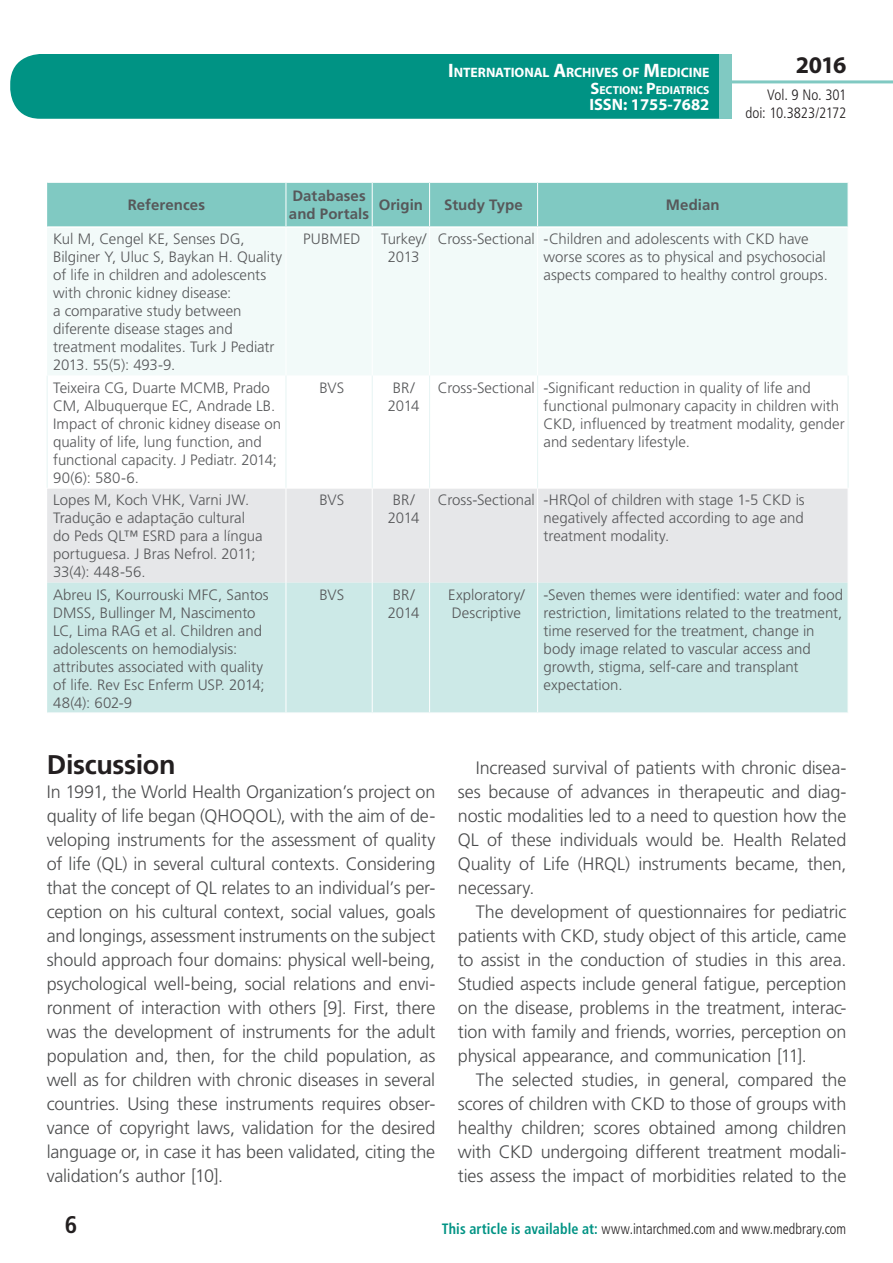
<style>
.page{position:relative;width:893px;height:1263px;background:#fff}
.page>*{position:absolute;margin:0;border:0;box-sizing:border-box;transform-origin:0 0}
.t1{font:700 27px "Frutiger LT Std";letter-spacing:-.015em;color:#231f20}
.t2{font:700 24px "Myriad Pro";color:#231f20}
.t3{font:700 condensed 24px "Frutiger LT Std";color:#231f20}
.t4{font:300 18px/24px "Frutiger LT Std";letter-spacing:-.01em;color:#4b4c4d;text-align:justify}
.t5{font:700 16.5px "Myriad Pro";color:#fff}
.t6{font:300 15px/18px "Frutiger LT Std";color:#57585a}
.t7{font:300 condensed 15px "Frutiger LT Std";color:#231f20;scale:.94 1}
.t8{font:700 15px/18px "Frutiger LT Std";letter-spacing:.005em;color:#57585a}
.t9{font:300 condensed 15px/18px "Frutiger LT Std";color:#231f20;text-align:right}
.t10{font:300 15px/18px "Frutiger LT Std";letter-spacing:-.025em;color:#57585a;text-align:center}
.t11{font:700 13.65px "Myriad Pro";letter-spacing:-.005em;color:#fff}
.t12{font:700 11.55px "Myriad Pro";color:#fff}
.s1{font-size:19.5px}
.s2{font-size:16.5px}
.s3{font-weight:700;color:#009384}
</style>
<div class="page">
<div style="left:10px;top:54px;width:775px;height:65px;background:#009384;border-radius:30px"></div>
<div style="left:732px;top:0;width:161px;height:157px;background:#fff"></div>
<hr style="left:730px;top:80px;width:163px;height:3px;background:#80c9c2">
<div style="left:719px;top:54px;width:13px;height:65px;background:#80c9c2"></div>
<div style="left:47px;top:183px;width:801px;height:43px;background:#80c9c2"></div>
<div style="left:47px;top:228px;width:800px;height:147px;background:#f2faf9"></div>
<div style="left:47px;top:489px;width:801px;height:94px;background:#e6e7e9"></div>
<div style="left:47px;top:583px;width:801px;height:129px;background:#cce9e7"></div>
<hr style="left:286px;top:183px;width:1px;height:43px;background:#fff">
<hr style="left:372px;top:183px;width:1px;height:43px;background:#fff">
<hr style="left:429px;top:183px;width:1px;height:43px;background:#fff">
<hr style="left:537px;top:183px;width:1px;height:43px;background:#fff">
<hr style="left:286px;top:228px;width:1px;height:148px;background:#fff">
<hr style="left:372px;top:228px;width:1px;height:148px;background:#fff">
<hr style="left:429px;top:228px;width:1px;height:148px;background:#fff">
<hr style="left:537px;top:228px;width:1px;height:148px;background:#fff">
<hr style="left:286px;top:488px;width:1px;height:95px;background:#fff">
<hr style="left:372px;top:488px;width:1px;height:95px;background:#fff">
<hr style="left:429px;top:488px;width:1px;height:95px;background:#fff">
<hr style="left:537px;top:488px;width:1px;height:95px;background:#fff">
<hr style="left:286px;top:583px;width:1px;height:129px;background:#fff">
<hr style="left:372px;top:583px;width:1px;height:129px;background:#fff">
<hr style="left:429px;top:583px;width:1px;height:129px;background:#fff">
<hr style="left:537px;top:583px;width:1px;height:129px;background:#fff">
<hr style="left:47px;top:376px;width:1px;height:112px;background:#e6f4f3">
<hr style="left:286px;top:376px;width:1px;height:112px;background:#e6f4f3">
<hr style="left:372px;top:376px;width:1px;height:112px;background:#e6f4f3">
<hr style="left:429px;top:376px;width:1px;height:112px;background:#e6f4f3">
<hr style="left:537px;top:376px;width:1px;height:112px;background:#e6f4f3">
<hr style="left:848px;top:376px;width:1px;height:112px;background:#e6f4f3">
<p class="t11" style="left:448px;top:64px;width:263px"><span class="s1">I</span>NTERNATIONAL <span class="s1">A</span>RCHIVES OF <span class="s1">M</span>EDICINE</p>
<p class="t12" style="left:591px;top:82px;width:120px"><span class="s2">S</span>ECTION<span class="s2">: P</span>EDIATRICS</p>
<p class="t5" style="left:589px;top:94px;width:122px">ISSN: 1755-7682</p>
<h2 class="t2" style="left:796px;top:49px;width:52px">2016</h2>
<p class="t9" style="left:745px;top:86px;width:102px">Vol. 9 No. 301 doi: 10.3823/2172</p>
<p class="t8" style="left:128px;top:196px;width:79px">References</p>
<p class="t8" style="left:289px;top:187px;width:82px">Databases and Portals</p>
<p class="t8" style="left:379px;top:196px;width:46px">Origin</p>
<p class="t8" style="left:444px;top:196px;width:80px">Study Type</p>
<p class="t8" style="left:666px;top:196px;width:55px">Median</p>
<p class="t6" style="left:53px;top:230px;width:231px">Kul M, Cengel KE, Senses DG,<br>Bilginer Y, Uluc S, Baykan H. Quality of life in children and adolescents with chronic kidney disease:<br>a comparative study between diferente disease stages and treatment modalites. Turk J Pediatr<br>2013. 55(5): 493-9.</p>
<p class="t6" style="left:303px;top:230px;width:59px">PUBMED</p>
<p class="t10" style="left:381px;top:230px;width:47px">Turkey/<br>2013</p>
<p class="t6" style="left:544px;top:230px;width:286px;text-indent:-106px">Cross-Sectional -Children and adolescents with CKD have worse scores as to physical and psychosocial aspects compared to healthy control groups.</p>
<p class="t6" style="left:53px;top:379px;width:230px">Teixeira CG, Duarte MCMB, Prado<br>CM, Albuquerque EC, Andrade LB.<br>Impact of chronic kidney disease on quality of life, lung function, and functional capacity. J Pediatr. 2014;<br>90(6): 580-6.</p>
<p class="t6" style="left:319px;top:379px;width:26px">BVS</p>
<p class="t6" style="left:388px;top:379px;width:33px;text-align:center">BR/<br>2014</p>
<p class="t6" style="left:544px;top:379px;width:303px;text-indent:-106px">Cross-Sectional -Significant reduction in quality of life and functional pulmonary capacity in children with CKD, influenced by treatment modality, gender and sedentary lifestyle.</p>
<p class="t6" style="left:53px;top:491px;width:211px">Lopes M, Koch VHK, Varni JW.<br>Tradução e adaptação cultural do Peds QL™ ESRD para a língua portuguesa. J Bras Nefrol. 2011;<br>33(4): 448-56.</p>
<p class="t6" style="left:319px;top:491px;width:26px">BVS</p>
<p class="t6" style="left:388px;top:491px;width:33px;text-align:center">BR/<br>2014</p>
<p class="t6" style="left:544px;top:491px;width:263px;text-align:justify;text-indent:-106px">Cross-Sectional -HRQol of children with stage 1-5 CKD is negatively affected according to age and treatment modality.</p>
<p class="t6" style="left:53px;top:586px;width:217px">Abreu IS, Kourrouski MFC, Santos<br>DMSS, Bullinger M, Nascimento<br>LC, Lima RAG et al. Children and adolescents on hemodialysis: attributes associated with quality of life. Rev Esc Enferm USP. 2014;<br>48(4): 602-9</p>
<p class="t6" style="left:319px;top:586px;width:26px">BVS</p>
<p class="t6" style="left:388px;top:586px;width:33px;text-align:center">BR/<br>2014</p>
<p class="t6" style="left:448px;top:586px;width:78px">Exploratory/<br>Descriptive</p>
<p class="t6" style="left:544px;top:586px;width:301px">-Seven themes were identified: water and food restriction, limitations related to the treatment, time reserved for the treatment, change in body image related to vascular access and growth, stigma, self-care and transplant expectation.</p>
<h1 class="t1" style="left:47px;top:749px;width:130px">Discussion</h1>
<p class="t4" style="left:47px;top:780px;width:390px">In 1991, the World Health Organization’s project on quality of life began (QHOQOL), with the aim of de&shy;veloping instruments for the assessment of quality of life (QL) in several cultural contexts. Considering that the concept of QL relates to an individual’s per&shy;ception on his cultural context, social values, goals and longings, assessment instruments on the subject should approach four domains: physical well-being, psychological well-being, social relations and envi&shy;ronment of interaction with others [9]. First, there was the development of instruments for the adult population and, then, for the child population, as well as for children with chronic diseases in several countries. Using these instruments requires obser&shy;vance of copyright laws, validation for the desired language or, in case it has been validated, citing the validation’s author [10].</p>
<p class="t4" style="left:458px;top:756px;width:390px;text-indent:18px">Increased survival of patients with chronic disea&shy;ses because of advances in therapeutic and diag&shy;nostic modalities led to a need to question how the QL of these individuals would be. Health Related Quality of Life (HRQL) instruments became, then, necessary.</p>
<p class="t4" style="left:458px;top:900px;width:390px;text-indent:18px">The development of questionnaires for pediatric patients with CKD, study object of this article, came to assist in the conduction of studies in this area.<br>Studied aspects include general fatigue, perception on the disease, problems in the treatment, interac&shy;tion with family and friends, worries, perception on physical appearance, and communication [11].</p>
<p class="t4" style="left:458px;top:1068px;width:390px;text-indent:18px">The selected studies, in general, compared the scores of children with CKD to those of groups with healthy children; scores obtained among children with CKD undergoing different treatment modali&shy;ties assess the impact of morbidities related to the</p>
<h2 class="t3" style="left:65px;top:1210px;width:14px">6</h2>
<p class="t7" style="left:442px;top:1220px;width:432px"><span class="s3">This article is available at:</span> www.intarchmed.com and www.medbrary.com</p>
</div>
